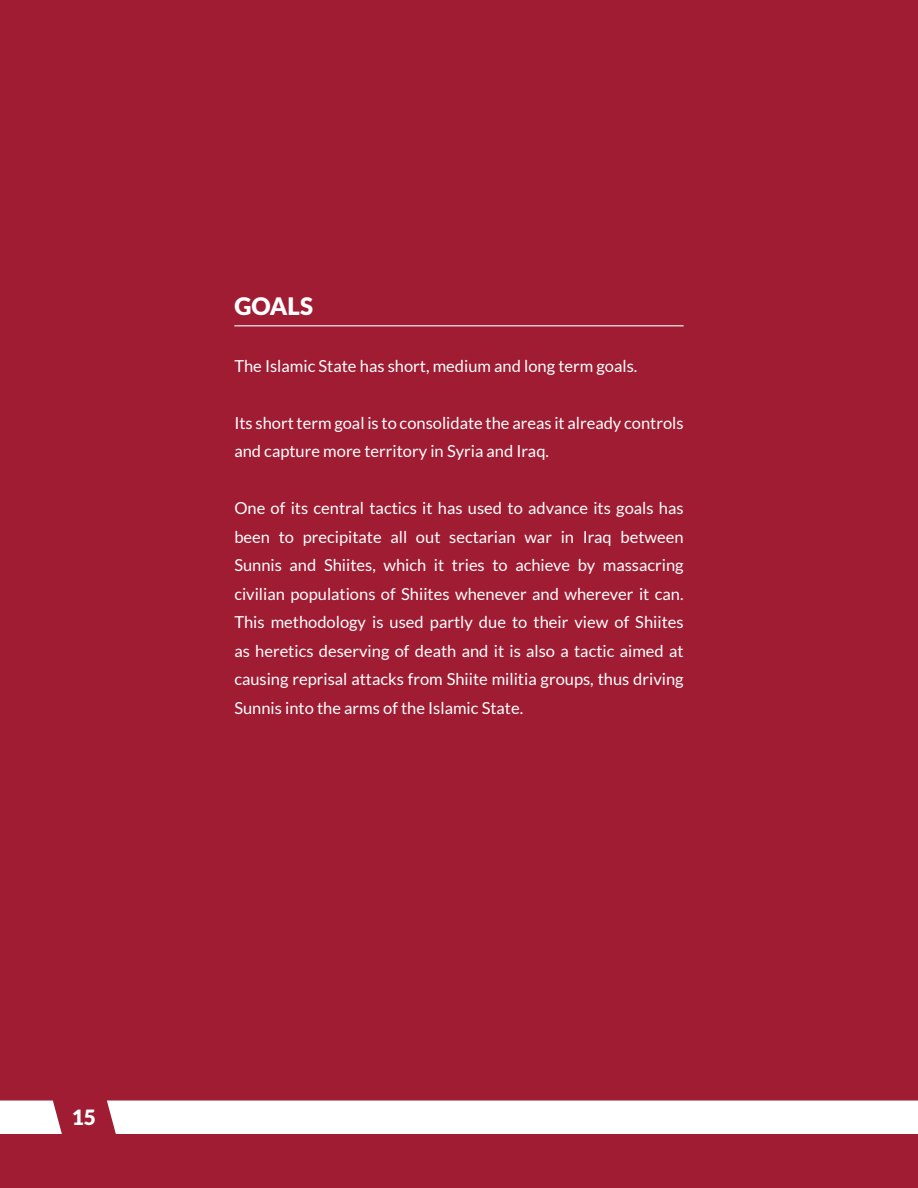
<style>
.page{position:relative;width:918px;height:1188px;background:#9f1c33}
.page>*{position:absolute;margin:0;border:0;box-sizing:border-box;transform-origin:0 0}
.t1{font:900 24px "Lato";color:#fff}
.t2{font:900 21px "Lato";color:#fff}
.t3{font:16.5px/28.5px "Lato";color:#fff}
</style>
<div class="page">
<hr style="left:234px;top:325px;width:450px;height:1px;background:#fff">
<div style="left:107px;top:1101px;width:811px;height:33px;background:#fff"></div>
<svg style="left:0;top:1101px;width:62px;height:33px;background:#f7eeef"></svg>
<h1 class="t1" style="left:234px;top:292px;width:80px">GOALS</h1>
<p class="t3" style="left:234px;top:351px;width:405px">The Islamic State has short, medium and long term goals.</p>
<p class="t3" style="left:234px;top:408px;width:451px">Its short term goal is to consolidate the areas it already controls and capture more territory in Syria and Iraq.</p>
<p class="t3" style="left:234px;top:494px;width:451px;text-align:justify">One of its central tactics it has used to advance its goals has been to precipitate all out sectarian war in Iraq between Sunnis and Shiites, which it tries to achieve by massacring civilian populations of Shiites whenever and wherever it can.<br>This methodology is used partly due to their view of Shiites as heretics deserving of death and it is also a tactic aimed at causing reprisal attacks from Shiite militia groups, thus driving Sunnis into the arms of the Islamic State.</p>
<p class="t2" style="left:72px;top:1105px;width:26px">15</p>
</div>
